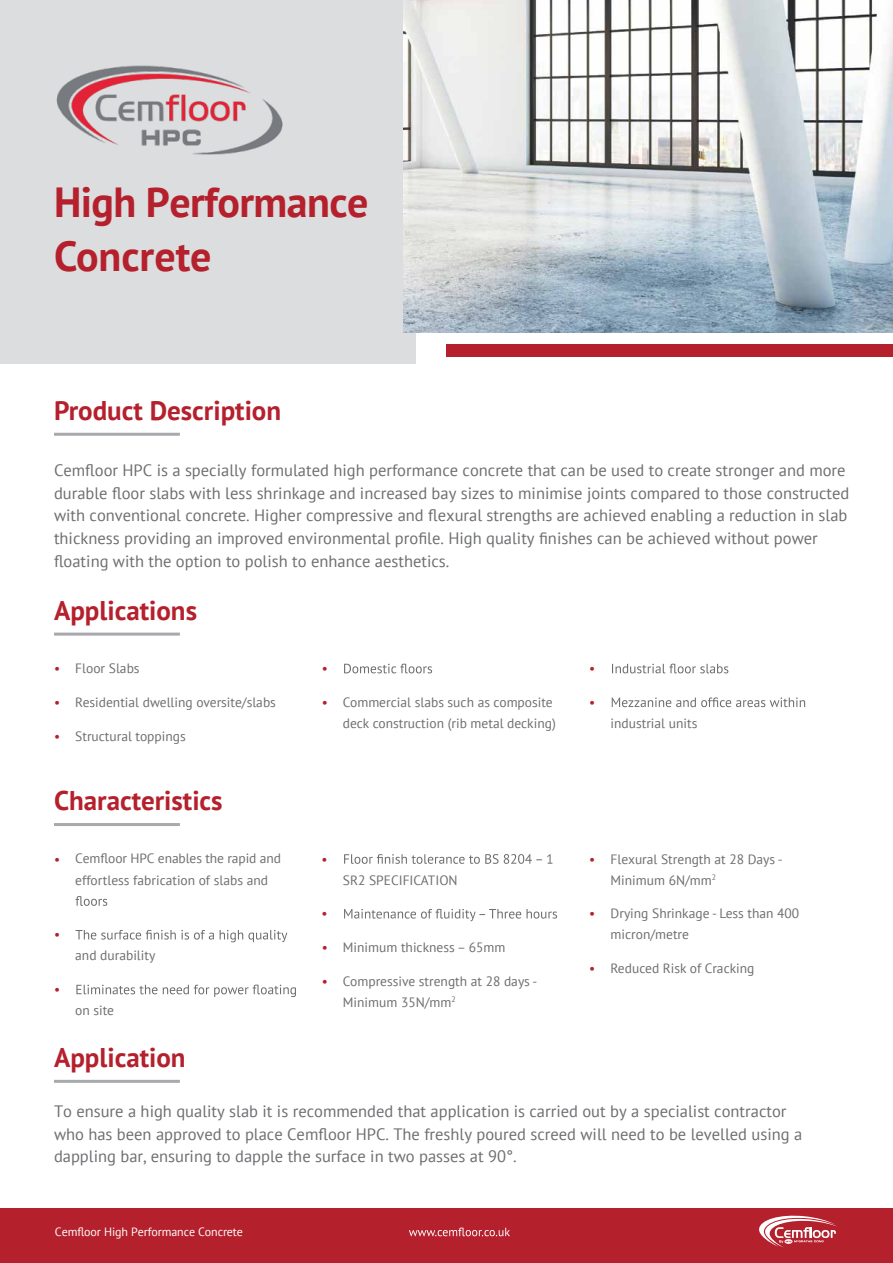
<style>
.page{position:relative;width:893px;height:1263px;background:#fff}
.page>*{position:absolute;margin:0;border:0;box-sizing:border-box;transform-origin:0 0}
.t1{font:700 42px/54px "PT Sans";letter-spacing:-.015em;color:#b5202d}
.t2{font:700 27px "PT Sans";color:#b5202d}
.t3{font:16.5px/22.5px "PT Sans";color:#6d6e71}
.t4{font:13.5px/21px "PT Sans";color:#6d6e71}
.t5{font:13.5px "PT Sans";color:#b5202d}
.t6{font:12px "PT Sans";letter-spacing:-.01em;color:#fff}
.s1{color:#b5202d}
</style>
<div class="page">
<div style="left:0;top:0;width:415px;height:364px;background:#dcddde"></div>
<img style="left:56px;top:65px;width:227px;height:90px">
<div style="left:0;top:1209px;width:893px;height:54px;background:#b5202d"></div>
<svg style="left:759px;top:1216px;width:78px;height:31px"></svg>
<svg style="left:409px;top:1227px;width:101px;height:9px"></svg>
<img style="left:404px;top:0;width:489px;height:332px">
<div style="left:446px;top:344px;width:447px;height:13px;background:#b5202d"></div>
<hr style="left:54px;top:433px;width:126px;height:3px;background:#a7a9ac">
<hr style="left:54px;top:633px;width:126px;height:3px;background:#a7a9ac">
<hr style="left:54px;top:823px;width:126px;height:3px;background:#a7a9ac">
<svg style="left:344px;top:664px;width:88px;height:9px"></svg>
<svg style="left:612px;top:664px;width:116px;height:9px"></svg>
<svg style="left:612px;top:697px;width:193px;height:10px"></svg>
<svg style="left:76px;top:896px;width:31px;height:10px"></svg>
<svg style="left:76px;top:930px;width:211px;height:12px"></svg>
<svg style="left:76px;top:984px;width:220px;height:13px"></svg>
<svg style="left:344px;top:854px;width:208px;height:10px"></svg>
<svg style="left:344px;top:909px;width:213px;height:12px"></svg>
<hr style="left:54px;top:1080px;width:126px;height:3px;background:#a7a9ac">
<h1 class="t1" style="left:54px;top:175px;width:316px">High Performance<br>Concrete</h1>
<h2 class="t2" style="left:54px;top:393px;width:229px">Product Description</h2>
<p class="t3" style="left:54px;top:459px;width:797px">Cemfloor HPC is a specially formulated high performance concrete that can be used to create stronger and more durable floor slabs with less shrinkage and increased bay sizes to minimise joints compared to those constructed with conventional concrete. Higher compressive and flexural strengths are achieved enabling a reduction in slab thickness providing an improved environmental profile. High quality finishes can be achieved without power floating with the option to polish to enhance aesthetics.</p>
<h2 class="t2" style="left:54px;top:592px;width:145px">Applications</h2>
<p class="t4" style="left:54px;top:658px;width:87px"><span class="s1">•</span> Floor Slabs</p>
<p class="t4" style="left:54px;top:691px;width:223px"><span class="s1">•</span> Residential dwelling oversite/slabs</p>
<p class="t4" style="left:54px;top:725px;width:133px"><span class="s1">•</span> Structural toppings</p>
<h2 class="t2" style="left:54px;top:783px;width:170px">Characteristics</h2>
<p class="t5" style="left:54px;top:850px;width:8px">•</p>
<p class="t4" style="left:75px;top:848px;width:207px">Cemfloor HPC enables the rapid and</p>
<p class="t4" style="left:75px;top:869px;width:194px">effortless fabrication of slabs and</p>
<p class="t5" style="left:54px;top:926px;width:8px">•</p>
<p class="t5" style="left:54px;top:981px;width:8px">•</p>
<p class="t4" style="left:75px;top:945px;width:82px">and durability</p>
<p class="t4" style="left:75px;top:1000px;width:40px">on site</p>
<h2 class="t2" style="left:54px;top:1040px;width:133px">Application</h2>
<p class="t5" style="left:322px;top:660px;width:8px">•</p>
<p class="t4" style="left:322px;top:691px;width:236px;text-align:right"><span class="s1">•</span> Commercial slabs such as composite deck construction (rib metal decking)</p>
<p class="t5" style="left:589px;top:660px;width:8px">•</p>
<p class="t5" style="left:589px;top:694px;width:8px">•</p>
<p class="t4" style="left:611px;top:712px;width:88px">industrial units</p>
<p class="t5" style="left:322px;top:850px;width:8px">•</p>
<p class="t4" style="left:343px;top:869px;width:116px">SR2 SPECIFICATION</p>
<p class="t5" style="left:322px;top:905px;width:8px">•</p>
<p class="t4" style="left:322px;top:937px;width:185px"><span class="s1">•</span> Minimum thickness – 65mm</p>
<p class="t4" style="left:343px;top:970px;width:196px;text-indent:-21px"><span class="s1">•</span> Compressive strength at 28 days -<br>Minimum 35N/mm<sup>2</sup></p>
<p class="t4" style="left:611px;top:848px;width:174px;text-indent:-21px"><span class="s1">•</span> Flexural Strength at 28 Days -<br>Minimum 6N/mm<sup>2</sup></p>
<p class="t4" style="left:611px;top:903px;width:190px;text-indent:-21px"><span class="s1">•</span> Drying Shrinkage - Less than 400 micron/metre</p>
<p class="t4" style="left:589px;top:958px;width:167px"><span class="s1">•</span> Reduced Risk of Cracking</p>
<p class="t3" style="left:54px;top:1100px;width:750px">To ensure a high quality slab it is recommended that application is carried out by a specialist contractor who has been approved to place Cemfloor HPC. The freshly poured screed will need to be levelled using a dappling bar, ensuring to dapple the surface in two passes at 90°.</p>
<p class="t6" style="left:55px;top:1224px;width:190px">Cemfloor High Performance Concrete</p>
</div>
